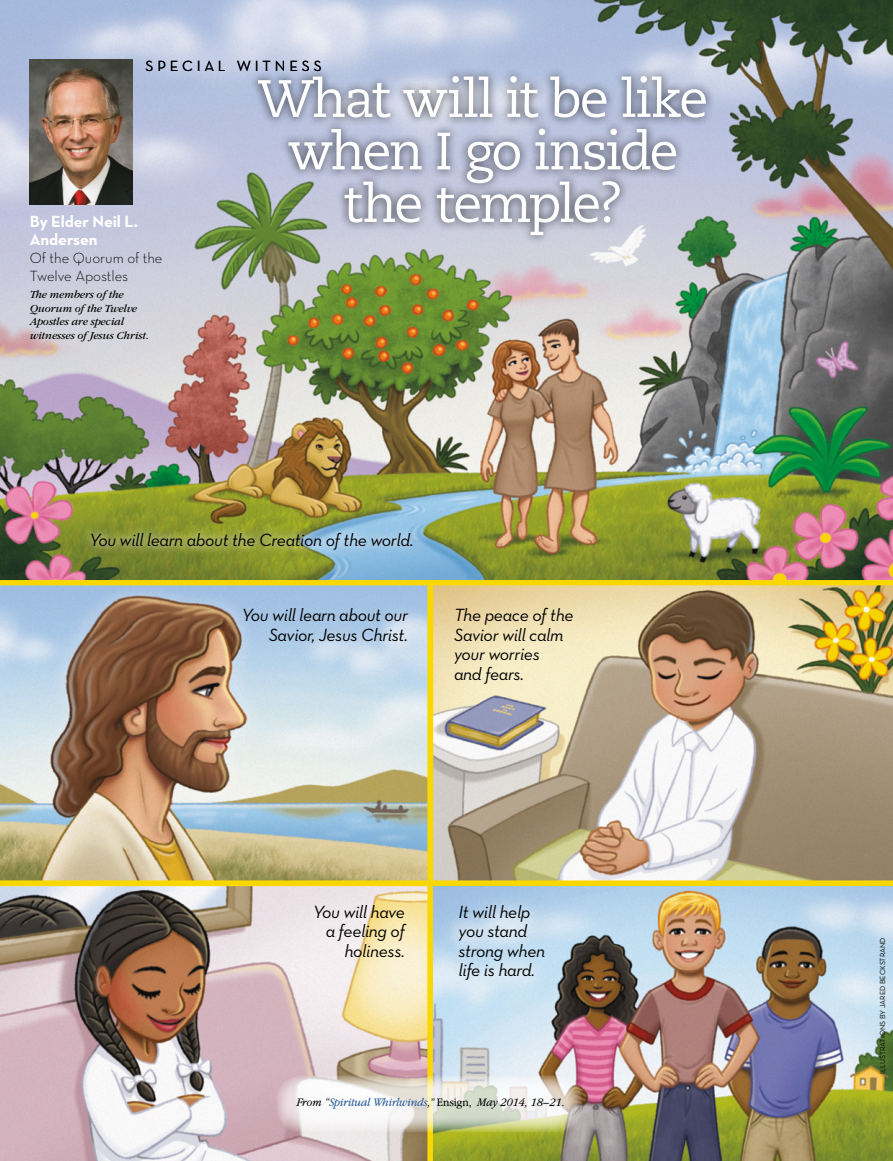
<style>
.page{position:relative;width:893px;height:1161px;background:#fff}
.page>*{position:absolute;margin:0;border:0;box-sizing:border-box;transform-origin:0 0}
.ARTCL_title{font:52.5px/52.5px "Caecilialds Std";letter-spacing:-.05em;color:#fff;text-align:center}
.t1{font:18px/19.5px "Neutralds Lat Book Italic Alt";letter-spacing:-.02em;color:#000}
.ARTCL-BY_para_first{font:16.5px/18px "Neutralds Lat Bold Alt";letter-spacing:-.005em;color:#fff}
.ARTCL-BY_para{font:15px/18px "Neutralds Lat Light Alt";letter-spacing:-.005em;color:#000}
.t2{font:15px "Neutralds Lat Book Alt";letter-spacing:.25em;color:#000}
.ARTCL-EVT_para{font:italic 300 12px "Garamondlds Lat Plus";letter-spacing:-.01em;color:#000;scale:.95 1}
.ARTCL_kicker2{font:italic 11.25px/13.5px "Garamondlds Lat";letter-spacing:-.01em;color:#000}
.FIGimg-CRDT_para{font:7.5px "Neutralds Lat Book Alt";color:#000}
.s1{color:#235897}
.s2{font-style:normal}
</style>
<div class="page">
<img style="left:0;top:0;width:893px;height:580px">
<img style="left:0;top:580px;width:893px;height:581px">
<img style="left:433px;top:886px;width:460px;height:275px">
<svg style="left:276px;top:1075px;width:306px;height:58px"></svg>
<div style="left:248px;top:67px;width:467px;height:178px;background:#000;opacity:.75"></div>
<svg style="left:83px;top:524px;width:337px;height:34px;background:#91a870"></svg>
<img style="left:30px;top:60px;width:103px;height:144px">
<p class="t2" style="left:146px;top:55px;width:178px">SPECIAL WITNESS</p>
<p class="ARTCL-BY_para_first" style="left:30px;top:211px;width:110px">By Elder Neil L.<br>Andersen</p>
<p class="ARTCL-BY_para" style="left:30px;top:248px;width:134px">Of the Quorum of the<br>Twelve Apostles</p>
<p class="ARTCL_kicker2" style="left:30px;top:288px;width:121px">The members of the<br>Quorum of the Twelve<br>Apostles are special witnesses of Jesus Christ.</p>
<p class="ARTCL_title" style="left:258px;top:74px;width:452px">What will it be like when I go inside the temple?</p>
<p class="t1" style="left:89px;top:529px;width:326px">You will learn about the Creation of the world.</p>
<p class="t1" style="left:242px;top:605px;width:168px;text-align:right">You will learn about our<br>Savior, Jesus Christ.</p>
<p class="t1" style="left:454px;top:605px;width:121px">The peace of the<br>Savior will calm your worries<br>and fears.</p>
<p class="t1" style="left:313px;top:901px;width:94px;text-align:right">You will have a feeling of holiness.</p>
<p class="t1" style="left:459px;top:901px;width:88px">It will help you stand strong when life is hard.</p>
<p class="ARTCL-EVT_para" style="left:296px;top:1093px;width:284px">From “<span class="s1">Spiritual Whirlwinds</span>,” <span class="s2">Ensign,</span> May 2014, 18–21.</p>
<p class="FIGimg-CRDT_para" style="left:877px;top:1074px;width:138px;rotate:-90deg">ILLUSTRATIONS BY JARED BECKSTRAND</p>
</div>
